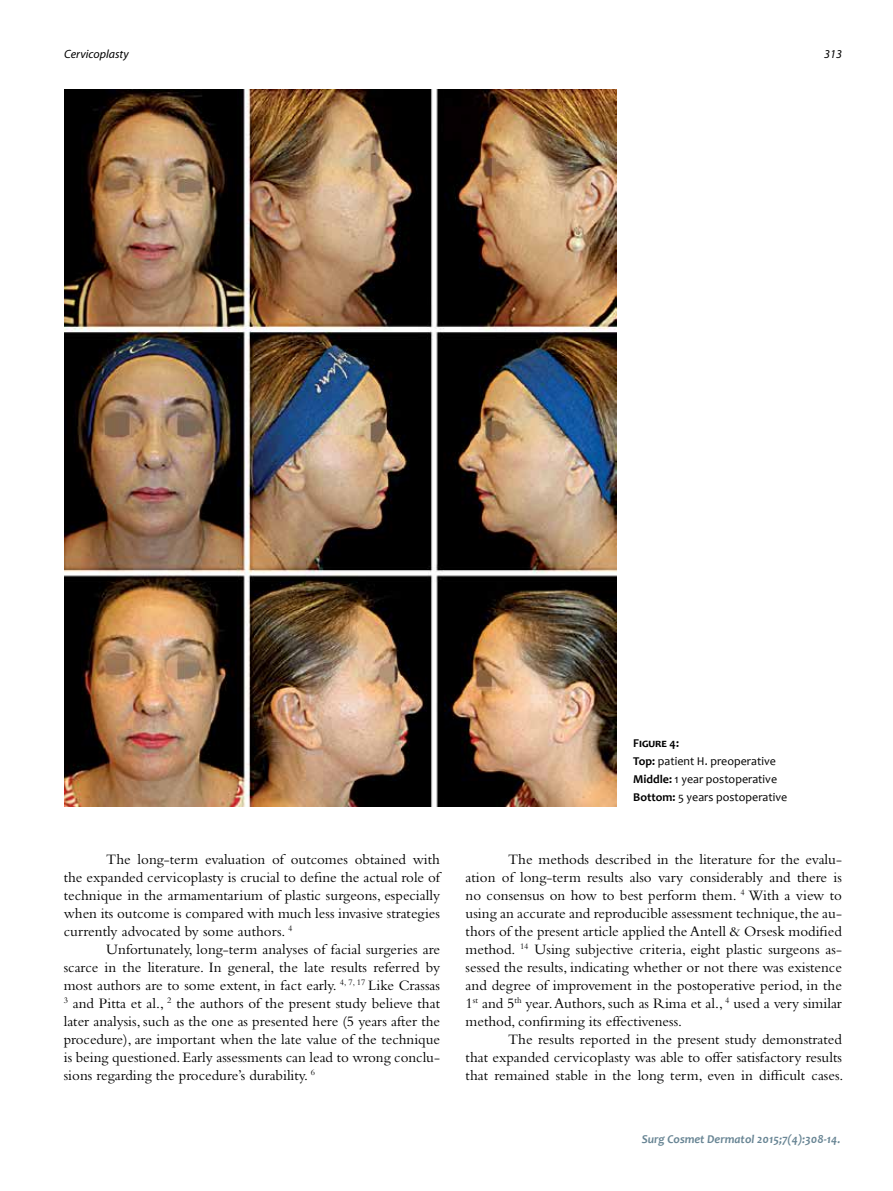
<style>
.page{position:relative;width:893px;height:1191px;background:#fff}
.page>*{position:absolute;margin:0;border:0;box-sizing:border-box;transform-origin:0 0}
.t1{font:15px/18px "Bembo";color:#000;text-align:justify}
.t2{font:12px/18px "Candara";color:#000}
.t3{font:italic 700 12px "Candara";color:#688594}
.t4{font:italic 12px "Myriad";color:#000}
.s1{font-weight:700}
</style>
<div class="page">
<img style="left:65px;top:89px;width:552px;height:717px">
<p class="t4" style="left:64px;top:48px;width:66px">Cervicoplasty</p>
<p class="t4" style="left:824px;top:48px;width:19px">313</p>
<p class="t1" style="left:64px;top:850px;width:378px;text-indent:43px">The long-term evaluation of outcomes obtained with the expanded cervicoplasty is crucial to define the actual role of technique in the armamentarium of plastic surgeons, especially when its outcome is compared with much less invasive strategies currently advocated by some authors. <sup>4</sup></p>
<p class="t1" style="left:64px;top:940px;width:378px;text-indent:43px">Unfortunately, long-term analyses of facial surgeries are scarce in the literature. In general, the late results referred by most authors are to some extent, in fact early. <sup>4,</sup> <sup>7,</sup> <sup>17</sup> Like Crassas <sup>3</sup> and Pitta et al., <sup>2</sup> the authors of the present study believe that later analysis, such as the one as presented here (5 years after the procedure), are important when the late value of the technique is being questioned. Early assessments can lead to wrong conclu&shy;sions regarding the procedure’s durability. <sup>6</sup></p>
<p class="t2" style="left:633px;top:733px;width:156px"><span class="s1">Figure 4:<br>Top:</span> patient H. preoperative<br><span class="s1">Middle:</span> 1 year postoperative<br><span class="s1">Bottom:</span> 5 years postoperative</p>
<p class="t1" style="left:466px;top:850px;width:378px;text-indent:43px">The methods described in the literature for the evalu&shy;ation of long-term results also vary considerably and there is no consensus on how to best perform them. <sup>4</sup> With a view to using an accurate and reproducible assessment technique, the au&shy;thors of the present article applied the Antell &amp; Orsesk modified method. <sup>14</sup> Using subjective criteria, eight plastic surgeons as&shy;sessed the results, indicating whether or not there was existence and degree of improvement in the postoperative period, in the 1<sup>st</sup> and 5<sup>th</sup> year. Authors, such as Rima et al., <sup>4</sup> used a very similar method, confirming its effectiveness.</p>
<p class="t1" style="left:466px;top:1030px;width:379px;text-indent:43px">The results reported in the present study demonstrated that expanded cervicoplasty was able to offer satisfactory results that remained stable in the long term, even in difficult cases.</p>
<p class="t3" style="left:642px;top:1131px;width:200px">Surg Cosmet Dermatol 2015;7(4):308-14.</p>
</div>
